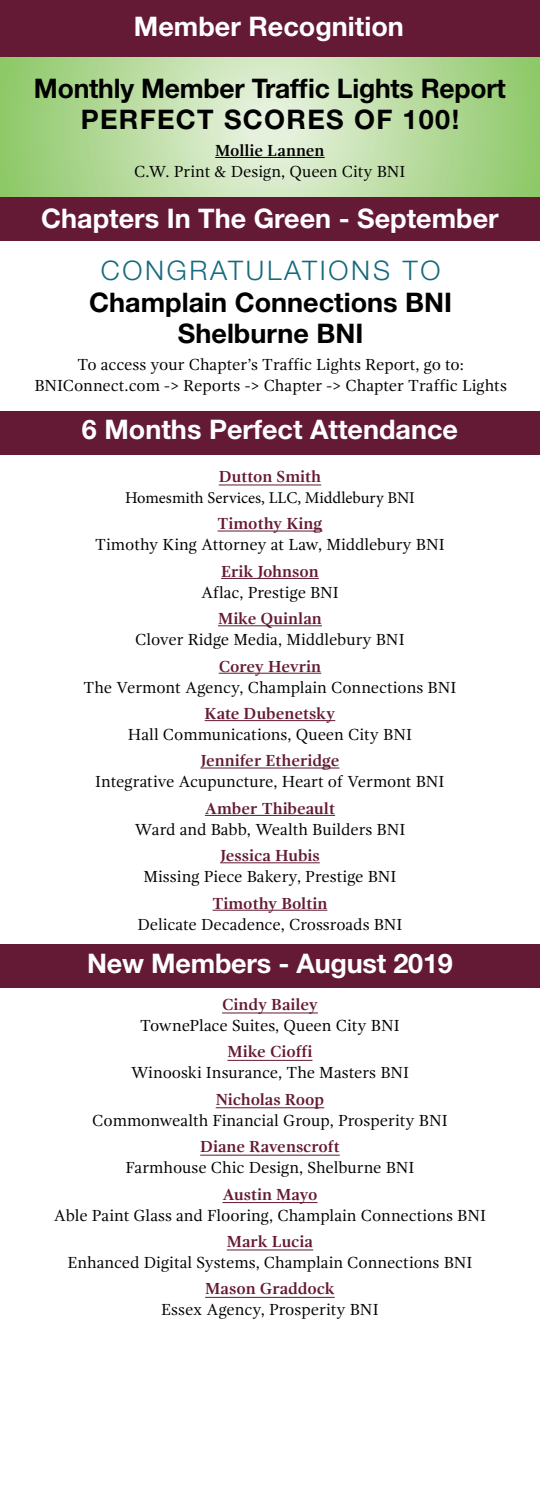
<style>
.page{position:relative;width:540px;height:1512px;background:#fff}
.page>*{position:absolute;margin:0;border:0;box-sizing:border-box;transform-origin:0 0}
.t1{font:700 27px "Helvetica Neue";color:#fff}
.t2{font:700 27px/31.5px "Helvetica Neue";color:#000;text-align:center}
.t3{font:300 27px "Helvetica Neue";letter-spacing:.1em;color:#156a7f}
.t4{font:16.5px/21px "Gandhi Serif";color:#000;text-align:center}
.t5{font:700 16.5px "Gandhi Serif";color:#641934}
.t6{font:16.5px "Minion Pro";color:#000}
.t7{font:700 16.5px "Gandhi Serif";color:#000}
</style>
<div class="page">
<div style="left:0;top:411px;width:540px;height:43px;background:#641934"></div>
<div style="left:0;top:944px;width:540px;height:44px;background:#641934"></div>
<hr style="left:219px;top:485px;width:102px;height:1px;background:#641934">
<hr style="left:218px;top:531px;width:104px;height:1px;background:#641934">
<hr style="left:221px;top:578px;width:98px;height:1px;background:#641934">
<hr style="left:218px;top:625px;width:104px;height:1px;background:#641934">
<hr style="left:219px;top:673px;width:102px;height:1px;background:#641934">
<hr style="left:205px;top:720px;width:130px;height:1px;background:#641934">
<hr style="left:201px;top:768px;width:138px;height:1px;background:#641934">
<hr style="left:205px;top:815px;width:130px;height:1px;background:#641934">
<hr style="left:220px;top:862px;width:100px;height:1px;background:#641934">
<hr style="left:213px;top:910px;width:114px;height:1px;background:#641934">
<hr style="left:222px;top:1013px;width:96px;height:1px;background:#641934">
<hr style="left:228px;top:1060px;width:84px;height:1px;background:#641934">
<hr style="left:216px;top:1107px;width:108px;height:1px;background:#641934">
<hr style="left:200px;top:1155px;width:140px;height:1px;background:#641934">
<hr style="left:222px;top:1202px;width:96px;height:1px;background:#641934">
<hr style="left:227px;top:1250px;width:86px;height:1px;background:#641934">
<hr style="left:205px;top:1297px;width:130px;height:1px;background:#641934">
<svg style="left:0;top:56px;width:540px;height:142px;background:#b8d9a0"></svg>
<hr style="left:215px;top:157px;width:110px;height:1px;background:#000">
<div style="left:0;top:0;width:540px;height:56px;background:#641934"></div>
<div style="left:0;top:198px;width:540px;height:43px;background:#641934"></div>
<h1 class="t1" style="left:134px;top:10px;width:271px">Member Recognition</h1>
<h1 class="t2" style="left:34px;top:72px;width:473px">Monthly Member Traffic Lights Report<br>PERFECT SCORES OF 100!</h1>
<p class="t7" style="left:215px;top:141px;width:111px">Mollie Lannen</p>
<p class="t4" style="left:134px;top:161px;width:273px">C.W. Print &amp; Design, Queen City BNI</p>
<h1 class="t1" style="left:41px;top:202px;width:459px">Chapters In The Green - September</h1>
<h1 class="t3" style="left:101px;top:254px;width:341px">CONGRATULATIONS TO</h1>
<h1 class="t2" style="left:89px;top:286px;width:364px">Champlain Connections BNI<br>Shelburne BNI</h1>
<p class="t4" style="left:34px;top:354px;width:474px">To access your Chapter’s Traffic Lights Report, go to:<br>BNIConnect.com -&gt; Reports -&gt; Chapter -&gt; Chapter Traffic Lights</p>
<h1 class="t1" style="left:82px;top:413px;width:378px">6 Months Perfect Attendance</h1>
<p class="t5" style="left:219px;top:467px;width:104px">Dutton Smith</p>
<p class="t6" style="left:125px;top:487px;width:291px">Homesmith Services, LLC, Middlebury BNI</p>
<p class="t5" style="left:218px;top:514px;width:106px">Timothy King</p>
<p class="t4" style="left:95px;top:534px;width:351px">Timothy King Attorney at Law, Middlebury BNI</p>
<p class="t5" style="left:221px;top:562px;width:99px">Erik Johnson</p>
<p class="t4" style="left:201px;top:582px;width:139px">Aflac, Prestige BNI</p>
<p class="t5" style="left:218px;top:609px;width:105px">Mike Quinlan</p>
<p class="t4" style="left:135px;top:629px;width:271px">Clover Ridge Media, Middlebury BNI</p>
<p class="t5" style="left:219px;top:657px;width:104px">Corey Hevrin</p>
<p class="t4" style="left:84px;top:677px;width:374px">The Vermont Agency, Champlain Connections BNI</p>
<p class="t5" style="left:205px;top:704px;width:132px">Kate Dubenetsky</p>
<p class="t4" style="left:128px;top:724px;width:286px">Hall Communications, Queen City BNI</p>
<p class="t5" style="left:200px;top:751px;width:140px">Jennifer Etheridge</p>
<p class="t4" style="left:95px;top:771px;width:351px">Integrative Acupuncture, Heart of Vermont BNI</p>
<p class="t5" style="left:205px;top:799px;width:132px">Amber Thibeault</p>
<p class="t4" style="left:135px;top:819px;width:272px">Ward and Babb, Wealth Builders BNI</p>
<p class="t5" style="left:220px;top:846px;width:101px">Jessica Hubis</p>
<p class="t4" style="left:143px;top:866px;width:255px">Missing Piece Bakery, Prestige BNI</p>
<p class="t5" style="left:213px;top:894px;width:116px">Timothy Boltin</p>
<p class="t4" style="left:137px;top:914px;width:267px">Delicate Decadence, Crossroads BNI</p>
<h1 class="t1" style="left:87px;top:946px;width:367px">New Members - August 2019</h1>
<p class="t5" style="left:222px;top:995px;width:97px">Cindy Bailey</p>
<p class="t4" style="left:140px;top:1015px;width:261px">TownePlace Suites, Queen City BNI</p>
<p class="t5" style="left:228px;top:1042px;width:86px">Mike Cioffi</p>
<p class="t4" style="left:131px;top:1062px;width:280px">Winooski Insurance, The Masters BNI</p>
<p class="t5" style="left:216px;top:1090px;width:110px">Nicholas Roop</p>
<p class="t4" style="left:92px;top:1110px;width:357px">Commonwealth Financial Group, Prosperity BNI</p>
<p class="t5" style="left:200px;top:1137px;width:141px">Diane Ravenscroft</p>
<p class="t4" style="left:125px;top:1157px;width:291px">Farmhouse Chic Design, Shelburne BNI</p>
<p class="t5" style="left:222px;top:1185px;width:97px">Austin Mayo</p>
<p class="t4" style="left:54px;top:1205px;width:434px">Able Paint Glass and Flooring, Champlain Connections BNI</p>
<p class="t5" style="left:227px;top:1232px;width:88px">Mark Lucia</p>
<p class="t4" style="left:67px;top:1252px;width:407px">Enhanced Digital Systems, Champlain Connections BNI</p>
<p class="t5" style="left:205px;top:1279px;width:131px">Mason Graddock</p>
<p class="t4" style="left:161px;top:1299px;width:219px">Essex Agency, Prosperity BNI</p>
</div>
